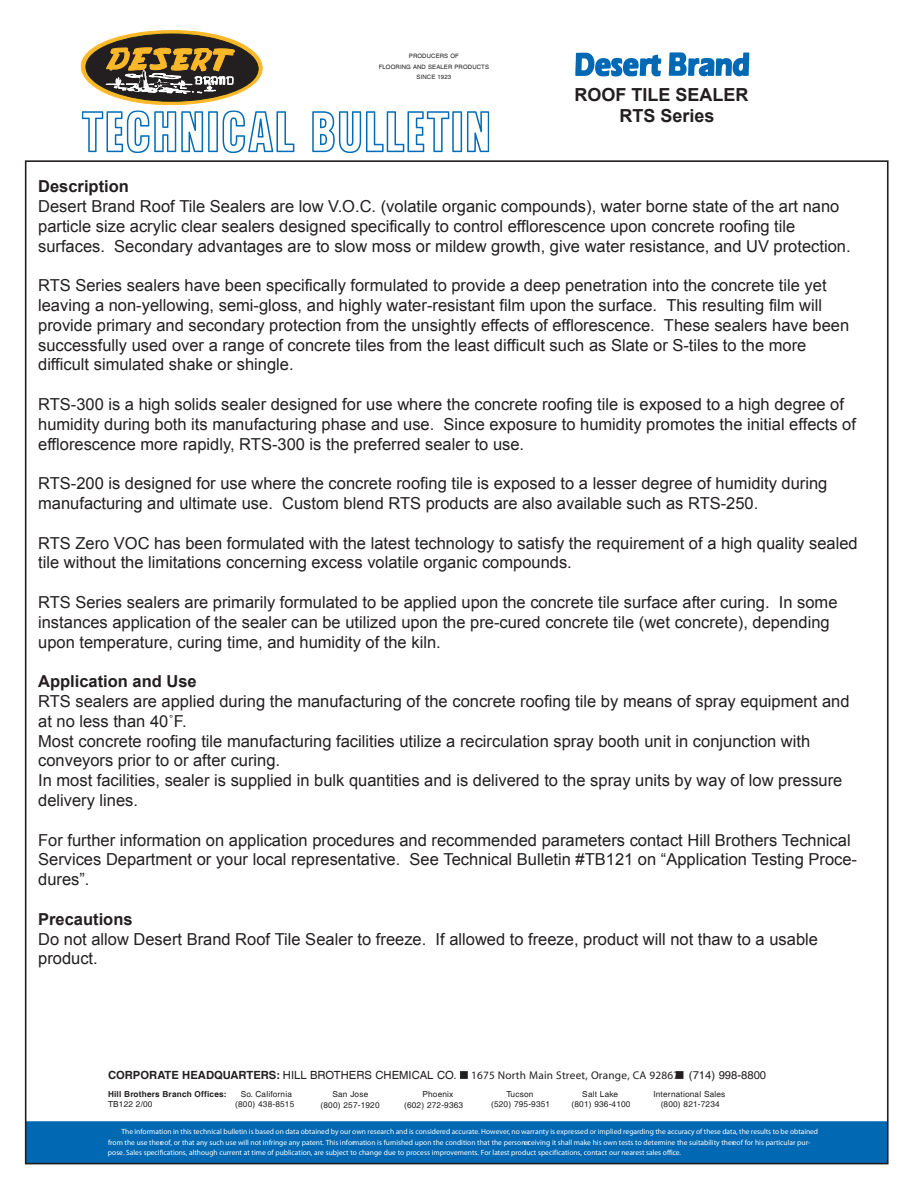
<style>
.page{position:relative;width:918px;height:1188px;background:#fff}
.page>*{position:absolute;margin:0;border:0;box-sizing:border-box;transform-origin:0 0}
.t1{font:700 18px/21.6px "Arial";color:#231f20}
.t2{font:16.5px/19.8px "Arial";color:#231f20}
.t3{font:700 16.5px "Arial";color:#231f20}
.t4{font:condensed 11.25px "Helvetica";letter-spacing:.02em;color:#231f20}
.t5{font:11.25px "Helvetica";color:#231f20}
.t6{font:8.25px "Helvetica";letter-spacing:.02em;color:#231f20}
.t7{font:700 8.25px "Helvetica";letter-spacing:.02em;color:#231f20}
.t8{font:700 condensed 7.5px/10.5px "Helvetica";color:#fff}
.t9{font:6px/10.5px "Helvetica";letter-spacing:.02em;color:#231f20;text-align:center}
.s1{font-weight:700}
.s2{font-stretch:normal}
</style>
<div class="page">
<div style="left:26px;top:1121px;width:862px;height:43px;background:#0168b3"></div>
<div style="left:460px;top:1071px;width:8px;height:8px;background:#231f20"></div>
<div style="left:676px;top:1071px;width:7px;height:8px;background:#231f20"></div>
<img style="left:575px;top:52px;width:175px;height:25px">
<svg style="left:81px;top:31px;width:181px;height:74px"></svg>
<div style="left:86px;top:34px;width:172px;height:67px;background:#231f20;border-radius:50%"></div>
<svg style="left:105px;top:47px;width:130px;height:47px"></svg>
<svg style="left:82px;top:110px;width:212px;height:43px"></svg>
<svg style="left:312px;top:111px;width:177px;height:42px"></svg>
<p class="t9" style="left:379px;top:51px;width:112px">PRODUCERS OF<br>FLOORING AND SEALER PRODUCTS<br>SINCE 1923</p>
<p class="t1" style="left:620px;top:84px;width:130px;text-indent:-45px">ROOF TILE SEALER<br>RTS Series</p>
<p class="t3" style="left:38px;top:176px;width:92px">Description</p>
<p class="t2" style="left:38px;top:197px;width:814px">Desert Brand Roof Tile Sealers are low V.O.C. (volatile organic compounds), water borne state of the art nano particle size acrylic clear sealers designed specifically to control efflorescence upon concrete roofing tile surfaces. Secondary advantages are to slow moss or mildew growth, give water resistance, and UV protection.</p>
<p class="t2" style="left:38px;top:276px;width:813px">RTS Series sealers have been specifically formulated to provide a deep penetration into the concrete tile yet leaving a non-yellowing, semi-gloss, and highly water-resistant film upon the surface. This resulting film will provide primary and secondary protection from the unsightly effects of efflorescence. These sealers have been successfully used over a range of concrete tiles from the least difficult such as Slate or S-tiles to the more difficult simulated shake or shingle.</p>
<p class="t2" style="left:38px;top:395px;width:819px">RTS-300 is a high solids sealer designed for use where the concrete roofing tile is exposed to a high degree of humidity during both its manufacturing phase and use. Since exposure to humidity promotes the initial effects of efflorescence more rapidly, RTS-300 is the preferred sealer to use.</p>
<p class="t2" style="left:38px;top:474px;width:791px">RTS-200 is designed for use where the concrete roofing tile is exposed to a lesser degree of humidity during manufacturing and ultimate use. Custom blend RTS products are also available such as RTS-250.</p>
<p class="t2" style="left:38px;top:533px;width:821px">RTS Zero VOC has been formulated with the latest technology to satisfy the requirement of a high quality sealed tile without the limitations concerning excess volatile organic compounds.</p>
<p class="t2" style="left:38px;top:593px;width:801px">RTS Series sealers are primarily formulated to be applied upon the concrete tile surface after curing. In some instances application of the sealer can be utilized upon the pre-cured concrete tile (wet concrete), depending upon temperature, curing time, and humidity of the kiln.</p>
<p class="t3" style="left:38px;top:671px;width:160px">Application and Use</p>
<p class="t2" style="left:38px;top:692px;width:813px">RTS sealers are applied during the manufacturing of the concrete roofing tile by means of spray equipment and at no less than 40˚F.<br>Most concrete roofing tile manufacturing facilities utilize a recirculation spray booth unit in conjunction with conveyors prior to or after curing.<br>In most facilities, sealer is supplied in bulk quantities and is delivered to the spray units by way of low pressure delivery lines.</p>
<p class="t2" style="left:38px;top:830px;width:820px">For further information on application procedures and recommended parameters contact Hill Brothers Technical<br>Services Department or your local representative. See Technical Bulletin #TB121 on “Application Testing Proce&shy;dures”.</p>
<p class="t3" style="left:38px;top:908px;width:96px">Precautions</p>
<p class="t2" style="left:38px;top:929px;width:781px">Do not allow Desert Brand Roof Tile Sealer to freeze. If allowed to freeze, product will not thaw to a usable product.</p>
<p class="t5" style="left:108px;top:1068px;width:350px"><span class="s1">CORPORATE HEADQUARTERS:</span> HILL BROTHERS CHEMICAL CO.</p>
<p class="t4" style="left:471px;top:1070px;width:297px">1675 North Main Street, Orange, CA 92867 <span class="s2">(714) 998-8800</span></p>
<p class="t7" style="left:108px;top:1089px;width:120px">Hill Brothers Branch Offices:</p>
<p class="t6" style="left:241px;top:1089px;width:53px">So. California</p>
<p class="t6" style="left:332px;top:1089px;width:37px">San Jose</p>
<p class="t6" style="left:422px;top:1089px;width:32px">Phoenix</p>
<p class="t6" style="left:506px;top:1089px;width:28px">Tucson</p>
<p class="t6" style="left:582px;top:1089px;width:37px">Salt Lake</p>
<p class="t6" style="left:653px;top:1089px;width:74px">International Sales</p>
<p class="t6" style="left:108px;top:1100px;width:46px">TB122 2/00</p>
<p class="t6" style="left:235px;top:1100px;width:60px">(800) 438-8515</p>
<p class="t6" style="left:321px;top:1101px;width:60px">(800) 257-1920</p>
<p class="t6" style="left:404px;top:1101px;width:61px">(602) 272-9363</p>
<p class="t6" style="left:491px;top:1100px;width:61px">(520) 795-9351</p>
<p class="t6" style="left:572px;top:1100px;width:61px">(801) 936-4100</p>
<p class="t6" style="left:661px;top:1100px;width:61px">(800) 821-7234</p>
<p class="t8" style="left:108px;top:1127px;width:712px;text-indent:14px">The information in this technical bulletin is based on data obtained by our own research and is considered accurate. However, no warranty is expressed or implied regarding the accuracy of these data, the results to be obtained from the use thereof, or that any such use will not infringe any patent. This information is furnished upon the condition that the personeceiving it shall make his own tests to determine the suitability thereof for his particular pur-</p>
<p class="t8" style="left:108px;top:1137px;width:575px;text-indent:419px">r<br>pose. Sales specifications, although current at time of publication, are subject to change due to process improvements. For latest product specifications, contact our nearest sales office.</p>
</div>
